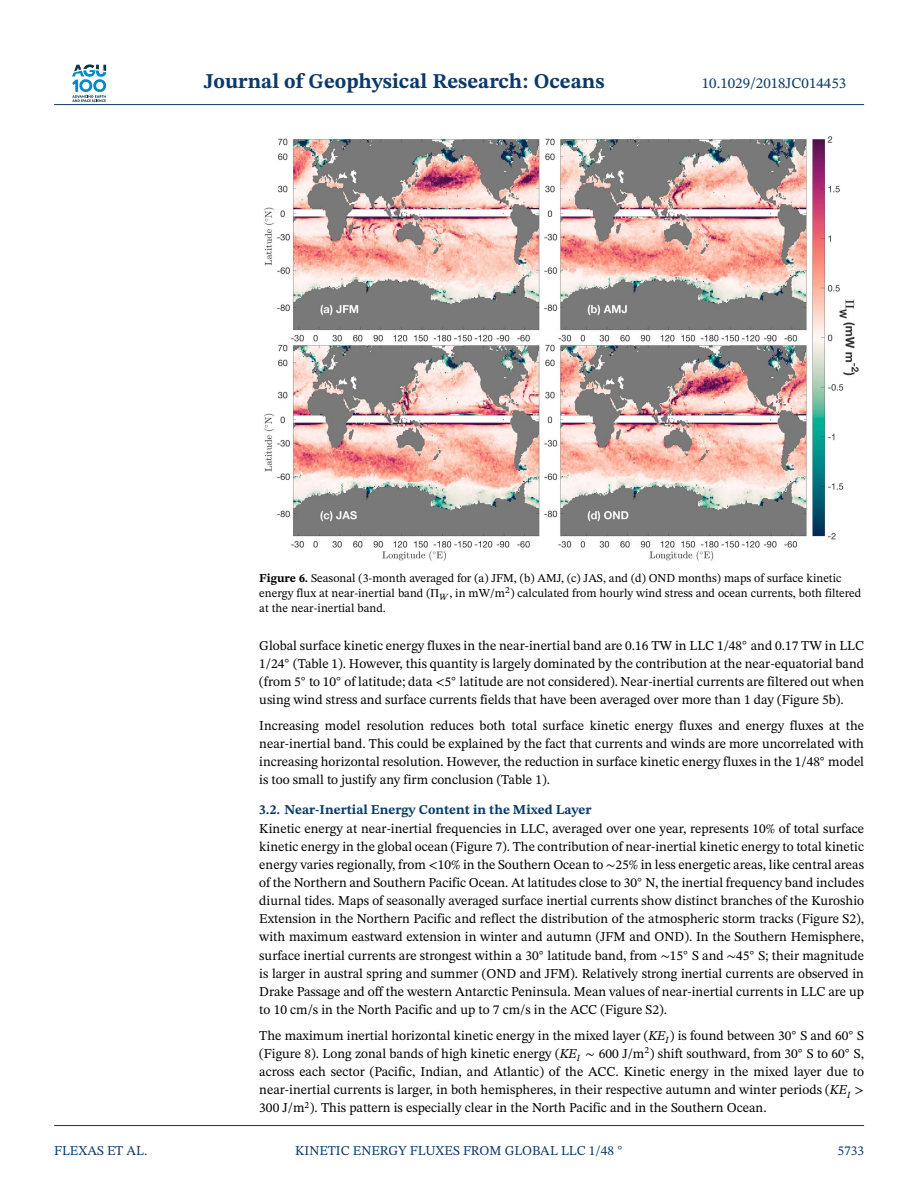
<style>
.page{position:relative;width:918px;height:1188px;background:#fff}
.page>*{position:absolute;margin:0;border:0;box-sizing:border-box;transform-origin:0 0}
.t1{font:700 21px "STIX Two Text";color:#0a3a69}
.t2{font:15px "STIX Two Text";color:#0a3a69}
.t3{font:13.5px/18.1px "STIX Two Text";color:#000;text-align:justify}
.t4{font:13.5px "STIX Two Text";color:#0a3a69}
.t5{font:700 13.5px "STIX Two Text";color:#0a3a69}
.t6{font:12px/15px "STIX Two Text";color:#000}
.s1{font-weight:700}
.s2{font-family:"STIX Math"}
.s3{font-family:"STIX Math";font-style:italic}
.s4{font-style:italic}
</style>
<div class="page">
<svg style="left:72px;top:64px;width:34px;height:38px"></svg>
<hr style="left:54px;top:104px;width:810px;height:1px;background:#0a3a69">
<img style="left:264px;top:136px;width:595px;height:425px">
<hr style="left:54px;top:1125px;width:810px;height:1px;background:#0a3a69">
<h1 class="t1" style="left:204px;top:73px;width:402px">Journal of Geophysical Research: Oceans</h1>
<p class="t2" style="left:702px;top:77px;width:146px">10.1029/2018JC014453</p>
<p class="t6" style="left:259px;top:572px;width:604px"><span class="s1">Figure 6.</span> Seasonal (3-month averaged for (a) JFM, (b) AMJ, (c) JAS, and (d) OND months) maps of surface kinetic energy flux at near-inertial band (<span class="s2">Π</span><sub>W</sub> , in mW/m<sup>2</sup>) calculated from hourly wind stress and ocean currents, both filtered at the near-inertial band.</p>
<p class="t3" style="left:259px;top:638px;width:606px">Global surface kinetic energy fluxes in the near-inertial band are 0.16 TW in LLC 1/48<sup>◦</sup> and 0.17 TW in LLC 1/24<sup>◦</sup> (Table 1). However, this quantity is largely dominated by the contribution at the near-equatorial band (from 5<sup>◦</sup> to 10<sup>◦</sup> of latitude; data <span class="s3">&lt;</span>5<sup>◦</sup> latitude are not considered). Near-inertial currents are filtered out when using wind stress and surface currents fields that have been averaged over more than 1 day (Figure 5b).</p>
<p class="t3" style="left:259px;top:718px;width:606px">Increasing model resolution reduces both total surface kinetic energy fluxes and energy fluxes at the near-inertial band. This could be explained by the fact that currents and winds are more uncorrelated with increasing horizontal resolution. However, the reduction in surface kinetic energy fluxes in the 1/48<sup>◦</sup> model is too small to justify any firm conclusion (Table 1).</p>
<p class="t5" style="left:259px;top:805px;width:334px">3.2. Near-Inertial Energy Content in the Mixed Layer</p>
<p class="t3" style="left:259px;top:820px;width:606px">Kinetic energy at near-inertial frequencies in LLC, averaged over one year, represents 10% of total surface kinetic energy in the global ocean (Figure 7). The contribution of near-inertial kinetic energy to total kinetic energy varies regionally, from <span class="s3">&lt;</span>10% in the Southern Ocean to <span class="s2">∼</span>25% in less energetic areas, like central areas of the Northern and Southern Pacific Ocean. At latitudes close to 30<sup>◦</sup> N, the inertial frequency band includes diurnal tides. Maps of seasonally averaged surface inertial currents show distinct branches of the Kuroshio Extension in the Northern Pacific and reflect the distribution of the atmospheric storm tracks (Figure S2), with maximum eastward extension in winter and autumn (JFM and OND). In the Southern Hemisphere, surface inertial currents are strongest within a 30<sup>◦</sup> latitude band, from <span class="s2">∼</span>15<sup>◦</sup> S and <span class="s2">∼</span>45<sup>◦</sup> S; their magnitude is larger in austral spring and summer (OND and JFM). Relatively strong inertial currents are observed in Drake Passage and off the western Antarctic Peninsula. Mean values of near-inertial currents in LLC are up to 10 cm/s in the North Pacific and up to 7 cm/s in the ACC (Figure S2).</p>
<p class="t3" style="left:259px;top:1027px;width:606px">The maximum inertial horizontal kinetic energy in the mixed layer (<span class="s4">KE</span><sub>I</sub>) is found between 30<sup>◦</sup> S and 60<sup>◦</sup> S (Figure 8). Long zonal bands of high kinetic energy (<span class="s4">KE</span><sub>I</sub> <span class="s2">∼</span> 600 J/m<sup>2</sup>) shift southward, from 30<sup>◦</sup> S to 60<sup>◦</sup> S, across each sector (Pacific, Indian, and Atlantic) of the ACC. Kinetic energy in the mixed layer due to near-inertial currents is larger, in both hemispheres, in their respective autumn and winter periods (<span class="s4">KE</span><sub>I</sub> <span class="s3">&gt; </span>300 J/m<sup>2</sup>). This pattern is especially clear in the North Pacific and in the Southern Ocean.</p>
<p class="t4" style="left:54px;top:1145px;width:95px">FLEXAS ET AL.</p>
<p class="t4" style="left:295px;top:1145px;width:329px">KINETIC ENERGY FLUXES FROM GLOBAL LLC 1/48 <sup>◦</sup></p>
<p class="t4" style="left:837px;top:1145px;width:28px">5733</p>
</div>
